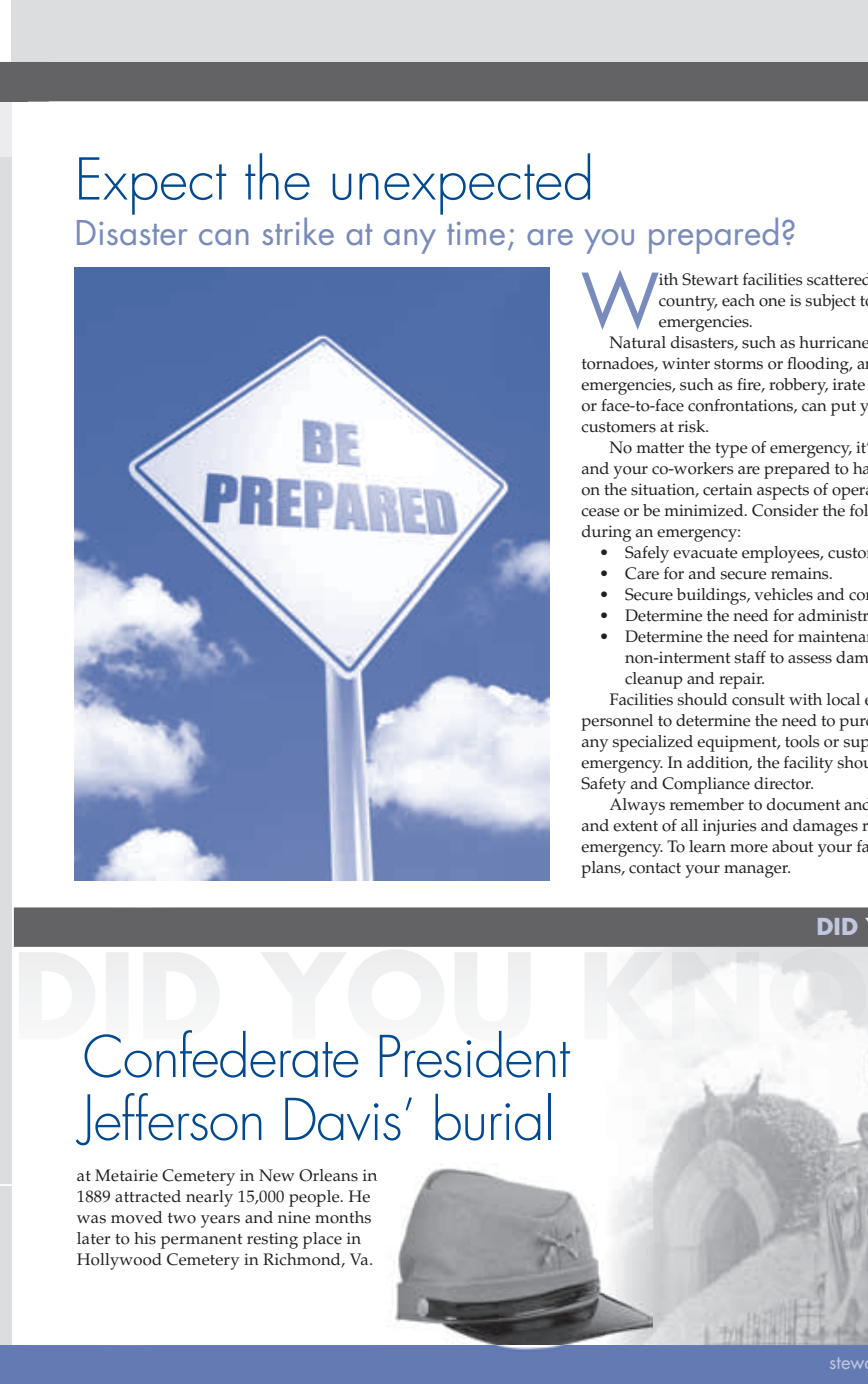
<style>
.page{position:relative;width:868px;height:1384px;background:#fff}
.page>*{position:absolute;margin:0;border:0;box-sizing:border-box;transform-origin:0 0}
.t1{font:72.27px "Futura";color:#788bbc}
.t2{font:300 56px/63px "Futura";letter-spacing:-.02em;color:#014990}
.t3{font:300 56px "Futura";color:#014990}
.t4{font:33.25px "Futura";color:#788bbc}
.t5{font:700 22.75px "Futura";color:#c1c7e1}
.t6{font:18.38px "Futura";color:#c1c7e1}
.t7{font:16.62px/21px "Palatino";letter-spacing:-.005em;color:#231f20}
</style>
<div class="page">
<div style="left:12px;top:0;width:855px;height:62px;background:#dcdddf"></div>
<svg style="left:11px;top:51px;width:856px;height:51px"></svg>
<div style="left:0;top:97px;width:12px;height:1265px;background:#dcdddf"></div>
<div style="left:0;top:101px;width:12px;height:55px;background:#ececee"></div>
<div style="left:0;top:62px;width:27px;height:40px;background:#636366"></div>
<img style="left:642px;top:947px;width:225px;height:282px">
<img style="left:652px;top:1229px;width:215px;height:116px">
<img style="left:605px;top:949px;width:262px;height:93px">
<img style="left:377px;top:1164px;width:228px;height:181px">
<img style="left:605px;top:1162px;width:47px;height:183px">
<div style="left:14px;top:907px;width:853px;height:40px;background:#636366"></div>
<img style="left:75px;top:268px;width:474px;height:613px">
<svg style="left:0;top:1184px;width:12px;height:2px"></svg>
<div style="left:0;top:1345px;width:868px;height:39px;background:#637bb2"></div>
<h2 class="t3" style="left:75px;top:143px;width:521px">Expect the unexpected</h2>
<h3 class="t4" style="left:75px;top:210px;width:723px">Disaster can strike at any time; are you prepared?</h3>
<h1 class="t1" style="left:580px;top:251px;width:80px">W</h1>
<p class="t7" style="left:658px;top:269px;width:215px">ith Stewart facilities scattered</p>
<p class="t7" style="left:658px;top:290px;width:208px">country, each one is subject t</p>
<p class="t7" style="left:658px;top:311px;width:96px">emergencies.</p>
<p class="t7" style="left:609px;top:332px;width:262px">Natural disasters, such as hurricane</p>
<p class="t7" style="left:581px;top:353px;width:285px">tornadoes, winter storms or flooding, a</p>
<p class="t7" style="left:581px;top:374px;width:285px">emergencies, such as fire, robbery, irate</p>
<p class="t7" style="left:581px;top:395px;width:289px">or face-to-face confrontations, can put y</p>
<p class="t7" style="left:581px;top:416px;width:129px">customers at risk.</p>
<p class="t7" style="left:609px;top:437px;width:258px">No matter the type of emergency, it</p>
<p class="t7" style="left:581px;top:458px;width:291px">and your co-workers are prepared to ha</p>
<p class="t7" style="left:581px;top:479px;width:285px">on the situation, certain aspects of oper</p>
<p class="t7" style="left:581px;top:500px;width:289px">cease or be minimized. Consider the fol</p>
<p class="t7" style="left:581px;top:521px;width:161px">during an emergency:</p>
<p class="t7" style="left:599px;top:542px;width:269px">• Safely evacuate employees, custo</p>
<p class="t7" style="left:599px;top:563px;width:235px">• Care for and secure remains.</p>
<p class="t7" style="left:599px;top:584px;width:268px">• Secure buildings, vehicles and co</p>
<p class="t7" style="left:599px;top:605px;width:271px">• Determine the need for administr</p>
<p class="t7" style="left:599px;top:626px;width:269px">• Determine the need for maintena</p>
<p class="t7" style="left:625px;top:647px;width:245px">non-interment staff to assess dam</p>
<p class="t7" style="left:625px;top:668px;width:142px">cleanup and repair.</p>
<p class="t7" style="left:609px;top:689px;width:252px">Facilities should consult with local</p>
<p class="t7" style="left:581px;top:710px;width:286px">personnel to determine the need to pur</p>
<p class="t7" style="left:581px;top:731px;width:290px">any specialized equipment, tools or sup</p>
<p class="t7" style="left:581px;top:752px;width:283px">emergency. In addition, the facility sho</p>
<p class="t7" style="left:581px;top:773px;width:234px">Safety and Compliance director.</p>
<p class="t7" style="left:609px;top:794px;width:264px">Always remember to document and</p>
<p class="t7" style="left:581px;top:815px;width:288px">and extent of all injuries and damages r</p>
<p class="t7" style="left:581px;top:836px;width:290px">emergency. To learn more about your fa</p>
<p class="t7" style="left:581px;top:857px;width:211px">plans, contact your manager.</p>
<h2 class="t2" style="left:82px;top:1026px;width:489px">Confederate President<br>Jefferson Davis’ burial</h2>
<p class="t7" style="left:77px;top:1165px;width:302px">at Metairie Cemetery in New Orleans in 1889 attracted nearly 15,000 people. He was moved two years and nine months later to his permanent resting place in Hollywood Cemetery in Richmond, Va.</p>
<h3 class="t5" style="left:816px;top:910px;width:43px">DID</h3>
<p class="t6" style="left:829px;top:1350px;width:37px">stew</p>
</div>
